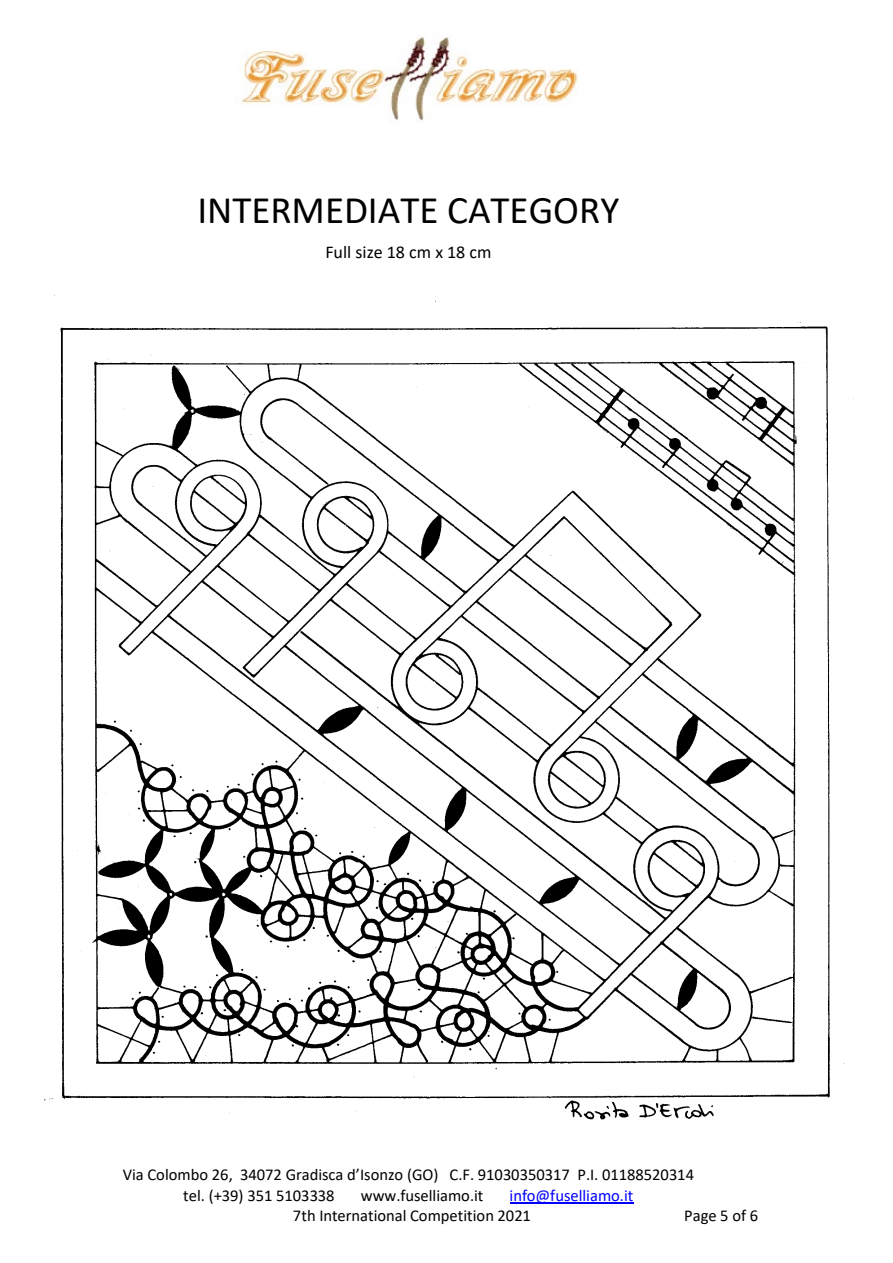
<style>
.page{position:relative;width:893px;height:1263px;background:#fff}
.page>*{position:absolute;margin:0;border:0;box-sizing:border-box;transform-origin:0 0}
.t1{font:39px "Calibri";color:#000}
.t2{font:18px "Calibri";color:#000}
.t3{font:16.5px/20.1px "Calibri";color:#000}
.t4{font:16.5px "Calibri";color:#00f}
</style>
<div class="page">
<img style="left:240px;top:37px;width:338px;height:84px">
<hr style="left:510px;top:1202px;width:123px;height:1px;background:#00f">
<img style="left:44px;top:295px;width:810px;height:825px">
<h1 class="t1" style="left:197px;top:183px;width:423px">INTERMEDIATE CATEGORY</h1>
<p class="t2" style="left:325px;top:239px;width:168px">Full size 18 cm x 18 cm</p>
<p class="t3" style="left:183px;top:1164px;width:512px;text-indent:-60px">Via Colombo 26, 34072 Gradisca d’Isonzo (GO) C.F. 91030350317 P.I. 01188520314 tel. (+39) 351 5103338</p>
<p class="t3" style="left:361px;top:1185px;width:124px">www.fuselliamo.it</p>
<p class="t4" style="left:510px;top:1184px;width:125px">info@fuselliamo.it</p>
<p class="t3" style="left:293px;top:1205px;width:240px">7th International Competition 2021</p>
<p class="t3" style="left:684px;top:1205px;width:76px">Page 5 of 6</p>
</div>
